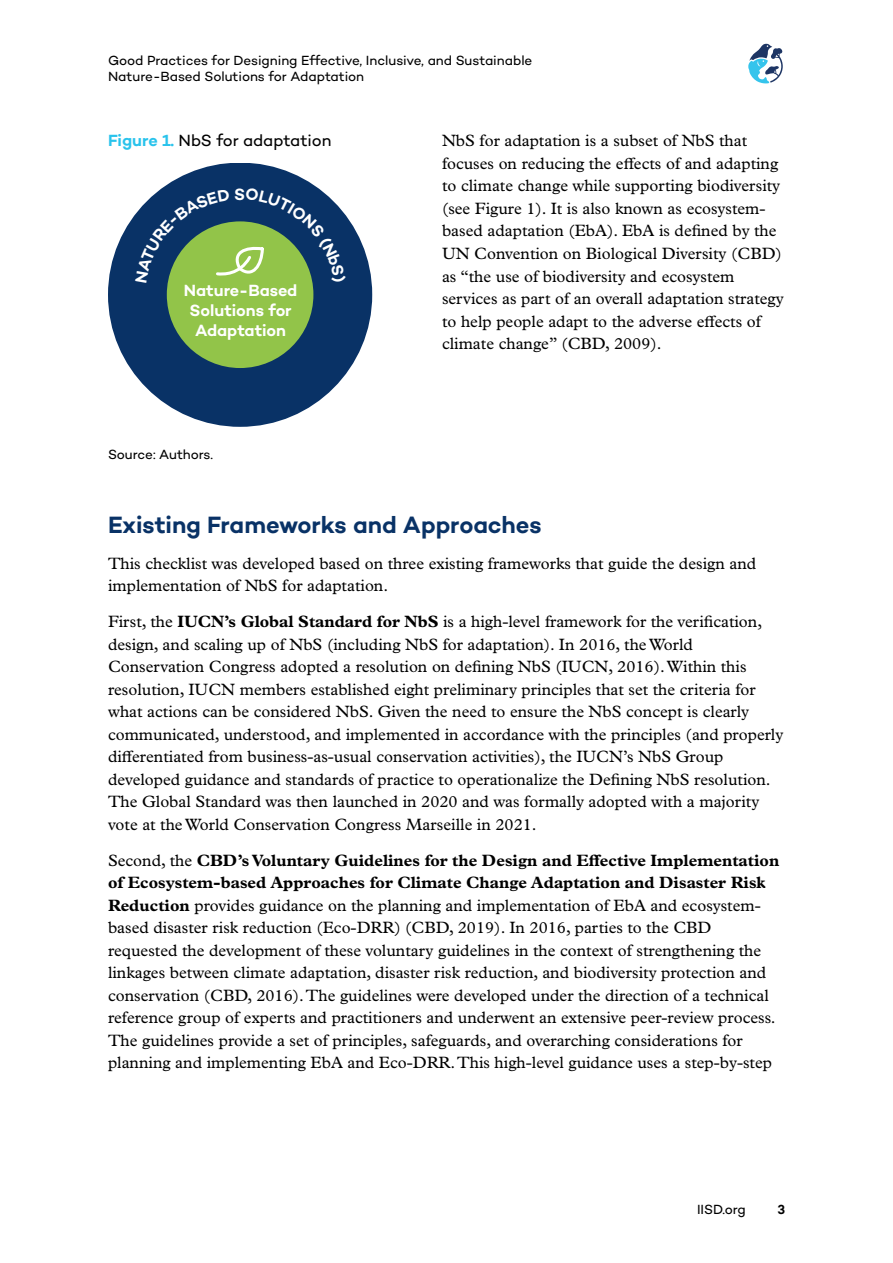
<style>
.page{position:relative;width:893px;height:1263px;background:#fff}
.page>*{position:absolute;margin:0;border:0;box-sizing:border-box;transform-origin:0 0}
.t1{font:600 24px "Campton";letter-spacing:-.005em;color:#093266}
.t2{font:16.5px/22.5px "Plantin MT Pro";color:#000}
.t3{font:600 16.5px/19.8px "Campton";letter-spacing:-.005em;color:#fff;text-align:center}
.Figure_title{font:16.5px "Campton";letter-spacing:-.005em;color:#000}
.Source{font:13.5px/16.5px "Campton";letter-spacing:-.005em;color:#000}
.t4{font:600 13.5px "Campton";color:#000}
.s1{font-weight:600;color:#29c3ec}
.s2{font-weight:700}
</style>
<div class="page">
<svg style="left:748px;top:44px;width:35px;height:39px"></svg>
<div style="left:108px;top:163px;width:264px;height:264px;background:#093266;border-radius:50%"></div>
<div style="left:167px;top:221px;width:146px;height:147px;background:#92c449;border-radius:50%"></div>
<svg style="left:135px;top:188px;width:211px;height:95px"></svg>
<p class="Source" style="left:108px;top:52px;width:426px">Good Practices for Designing Effective, Inclusive, and Sustainable<br>Nature-Based Solutions for Adaptation</p>
<p class="Figure_title" style="left:108px;top:130px;width:225px"><span class="s1">Figure 1.</span> NbS for adaptation</p>
<p class="t3" style="left:234px;top:184px;width:13px">S</p>
<p class="t3" style="left:184px;top:280px;width:115px">Nature-Based<br>Solutions for<br>Adaptation</p>
<p class="Source" style="left:108px;top:445px;width:107px">Source: Authors.</p>
<p class="t2" style="left:442px;top:130px;width:343px">NbS for adaptation is a subset of NbS that focuses on reducing the effects of and adapting to climate change while supporting biodiversity (see Figure 1). It is also known as ecosystem&shy;based adaptation (EbA). EbA is defined by the UN Convention on Biological Diversity (CBD) as “the use of biodiversity and ecosystem services as part of an overall adaptation strategy to help people adapt to the adverse effects of climate change” (CBD, 2009).</p>
<h2 class="t1" style="left:108px;top:509px;width:435px">Existing Frameworks and Approaches</h2>
<p class="t2" style="left:108px;top:552px;width:650px">This checklist was developed based on three existing frameworks that guide the design and implementation of NbS for adaptation.</p>
<p class="t2" style="left:108px;top:611px;width:677px">First, the <span class="s2">IUCN’s Global Standard for NbS</span> is a high-level framework for the verification, design, and scaling up of NbS (including NbS for adaptation). In 2016, the World Conservation Congress adopted a resolution on defining NbS (IUCN, 2016). Within this resolution, IUCN members established eight preliminary principles that set the criteria for what actions can be considered NbS. Given the need to ensure the NbS concept is clearly communicated, understood, and implemented in accordance with the principles (and properly differentiated from business-as-usual conservation activities), the IUCN’s NbS Group developed guidance and standards of practice to operationalize the Defining NbS resolution.<br>The Global Standard was then launched in 2020 and was formally adopted with a majority vote at the World Conservation Congress Marseille in 2021.</p>
<p class="t2" style="left:108px;top:849px;width:673px">Second, the <span class="s2">CBD’s Voluntary Guidelines for the Design and Effective Implementation of Ecosystem-based Approaches for Climate Change Adaptation and Disaster Risk Reduction</span> provides guidance on the planning and implementation of EbA and ecosystem&shy;based disaster risk reduction (Eco-DRR) (CBD, 2019). In 2016, parties to the CBD requested the development of these voluntary guidelines in the context of strengthening the linkages between climate adaptation, disaster risk reduction, and biodiversity protection and conservation (CBD, 2016). The guidelines were developed under the direction of a technical reference group of experts and practitioners and underwent an extensive peer-review process.<br>The guidelines provide a set of principles, safeguards, and overarching considerations for planning and implementing EbA and Eco-DRR. This high-level guidance uses a step-by-step</p>
<p class="Source" style="left:697px;top:1201px;width:50px">IISD.org</p>
<p class="t4" style="left:777px;top:1201px;width:9px">3</p>
</div>
